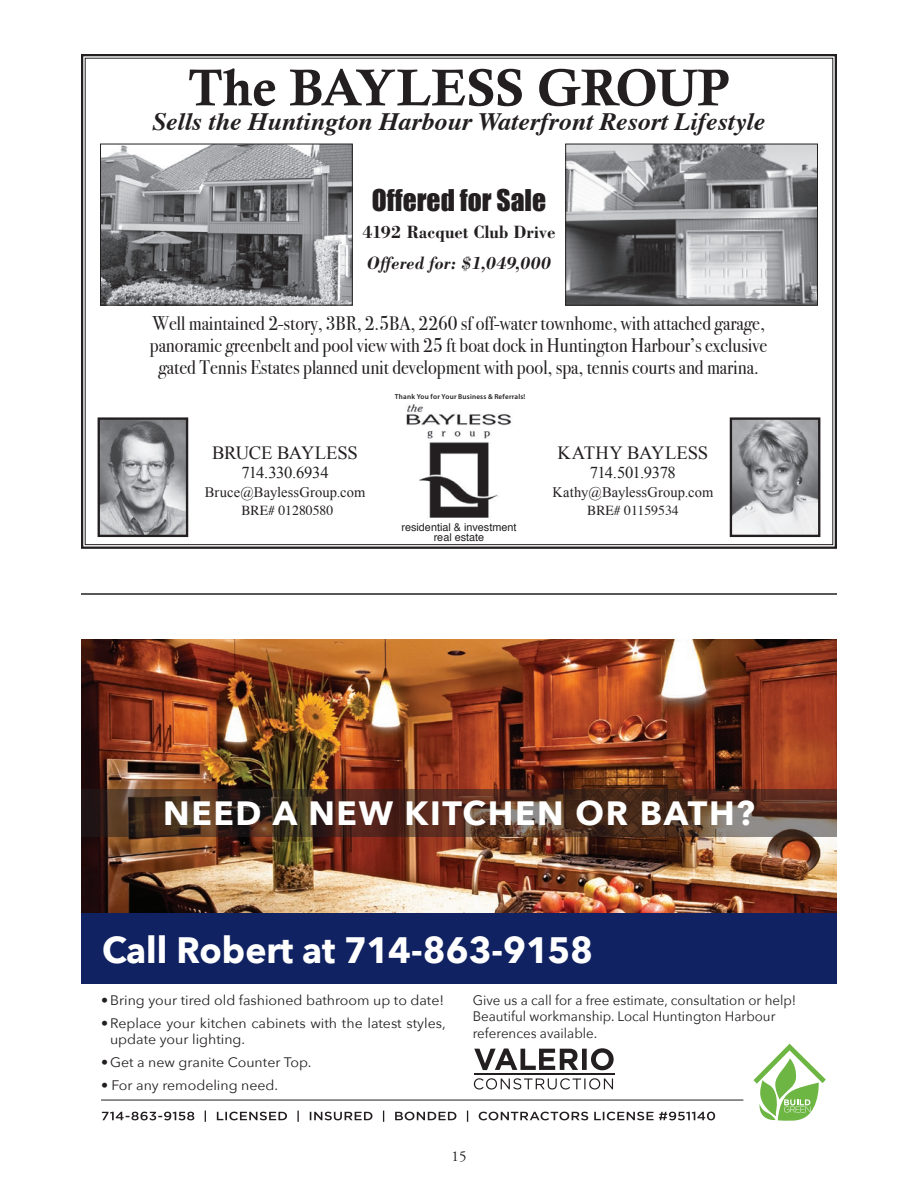
<style>
.page{position:relative;width:918px;height:1188px;background:#fff}
.page>*{position:absolute;margin:0;border:0;box-sizing:border-box;transform-origin:0 0}
.t1{font:51.9px "Calis MT Bol";color:#231f20}
.t2{font:700 36.6px "Avenir Next";color:#fff}
.t3{font:700 33.6px "Avenir Next";letter-spacing:.05em;color:#fff}
.t4{font:27.45px "Impact";color:#231f20}
.t5{font:italic 700 24.9px "Times";color:#231f20;scale:1.04 1}
.t6{font:19.8px/21.9px "Bodoni Svty Two ITCTT";color:#231f20;text-align:center;scale:.92 1}
.t7{font:18.6px "Times New Roman";letter-spacing:-.01em;color:#231f20}
.t8{font:italic 700 18.3px/30.6px "Bodoni Std";color:#231f20;scale:.92 1}
.t9{font:16.5px "Times New Roman";letter-spacing:-.03em;color:#231f20}
.t10{font:15px "Adobe Garamond Pro";color:#231f20}
.t11{font:14.55px "Times New Roman";color:#231f20}
.t12{font:13.8px/16.8px "Avenir Next";color:#231f20}
.t13{font:13.8px "Times";color:#231f20}
.t14{font:10.8px/10.4px "Helvetica";color:#231f20;text-align:center}
.t15{font:600 7.2px "Myriad Pro";letter-spacing:.025em;color:#231f20}
.s1{font-style:normal}
</style>
<div class="page">
<img style="left:81px;top:639px;width:756px;height:275px">
<svg style="left:81px;top:789px;width:756px;height:48px;background:#523629"></svg>
<svg style="left:102px;top:1111px;width:613px;height:11px"></svg>
<hr style="left:101px;top:1100px;width:642px;height:1px;background:#231f20">
<div style="left:81px;top:914px;width:756px;height:70px;background:#102261"></div>
<svg style="left:474px;top:1048px;width:140px;height:22px"></svg>
<hr style="left:474px;top:1073px;width:141px;height:2px;background:#231f20">
<svg style="left:474px;top:1078px;width:139px;height:12px"></svg>
<svg style="left:754px;top:1044px;width:72px;height:77px"></svg>
<hr style="left:81px;top:593px;width:756px;height:2px;background:#231f20">
<svg style="left:81px;top:54px;width:756px;height:495px"></svg>
<svg style="left:95px;top:412px;width:97px;height:127px"></svg>
<img style="left:101px;top:420px;width:84px;height:114px">
<div style="left:98px;top:417px;width:90px;height:120px;border:2px solid #231f20"></div>
<svg style="left:726px;top:412px;width:98px;height:127px"></svg>
<img style="left:733px;top:420px;width:84px;height:114px">
<div style="left:730px;top:417px;width:90px;height:120px;border:2px solid #231f20"></div>
<div style="left:201px;top:447px;width:169px;height:62px;background:#fff"></div>
<div style="left:548px;top:447px;width:169px;height:62px;background:#fff"></div>
<img style="left:389px;top:403px;width:137px;height:140px">
<img style="left:102px;top:146px;width:249px;height:158px">
<div style="left:100px;top:144px;width:253px;height:162px;border:1px solid #231f20"></div>
<img style="left:567px;top:146px;width:249px;height:158px">
<div style="left:565px;top:144px;width:253px;height:162px;border:1px solid #231f20"></div>
<p class="t1" style="left:188px;top:58px;width:544px">The BAYLESS GROUP</p>
<p class="t5" style="left:153px;top:98px;width:591px">Sells the Huntington Harbour Waterfront Resort Lifestyle</p>
<p class="t4" style="left:372px;top:179px;width:176px">Offered for Sale</p>
<p class="t8" style="left:362px;top:216px;width:212px"><span class="s1">4192 Racquet Club Drive<br></span>Offered for: $1,049,000</p>
<p class="t6" style="left:150px;top:310px;width:673px">Well maintained 2-story, 3BR, 2.5BA, 2260 sf off-water townhome, with attached garage, panoramic greenbelt and pool view with 25 ft boat dock in Huntington Harbour’s exclusive gated Tennis Estates planned unit development with pool, spa, tennis courts and marina.</p>
<p class="t7" style="left:212px;top:441px;width:147px">BRUCE BAYLESS</p>
<p class="t9" style="left:241px;top:461px;width:89px">714.330.6934</p>
<p class="t11" style="left:205px;top:482px;width:162px">Bruce@BaylessGroup.com</p>
<p class="t15" style="left:395px;top:392px;width:132px">Thank You for Your Business &amp; Referrals!</p>
<p class="t7" style="left:558px;top:441px;width:152px">KATHY BAYLESS</p>
<p class="t9" style="left:590px;top:461px;width:87px">714.501.9378</p>
<p class="t11" style="left:553px;top:482px;width:162px">Kathy@BaylessGroup.com</p>
<p class="t13" style="left:241px;top:498px;width:94px">BRE# 01280580</p>
<p class="t13" style="left:587px;top:498px;width:93px">BRE# 01159534</p>
<p class="t14" style="left:402px;top:522px;width:116px">residential &amp; investment real estate</p>
<h3 class="t3" style="left:163px;top:785px;width:593px">NEED A NEW KITCHEN OR BATH?</h3>
<h2 class="t2" style="left:102px;top:919px;width:493px">Call Robert at 714-863-9158</h2>
<p class="t12" style="left:101px;top:991px;width:345px">• Bring your tired old fashioned bathroom up to date!</p>
<p class="t12" style="left:110px;top:1014px;width:337px;text-indent:-9px">• Replace your kitchen cabinets with the latest styles, update your lighting.</p>
<p class="t12" style="left:101px;top:1053px;width:212px">• Get a new granite Counter Top.</p>
<p class="t12" style="left:101px;top:1076px;width:179px">• For any remodeling need.</p>
<p class="t12" style="left:473px;top:991px;width:325px">Give us a call for a free estimate, consultation or help!<br>Beautiful workmanship. Local Huntington Harbour references available.</p>
<p class="t10" style="left:452px;top:1147px;width:16px">15</p>
</div>
